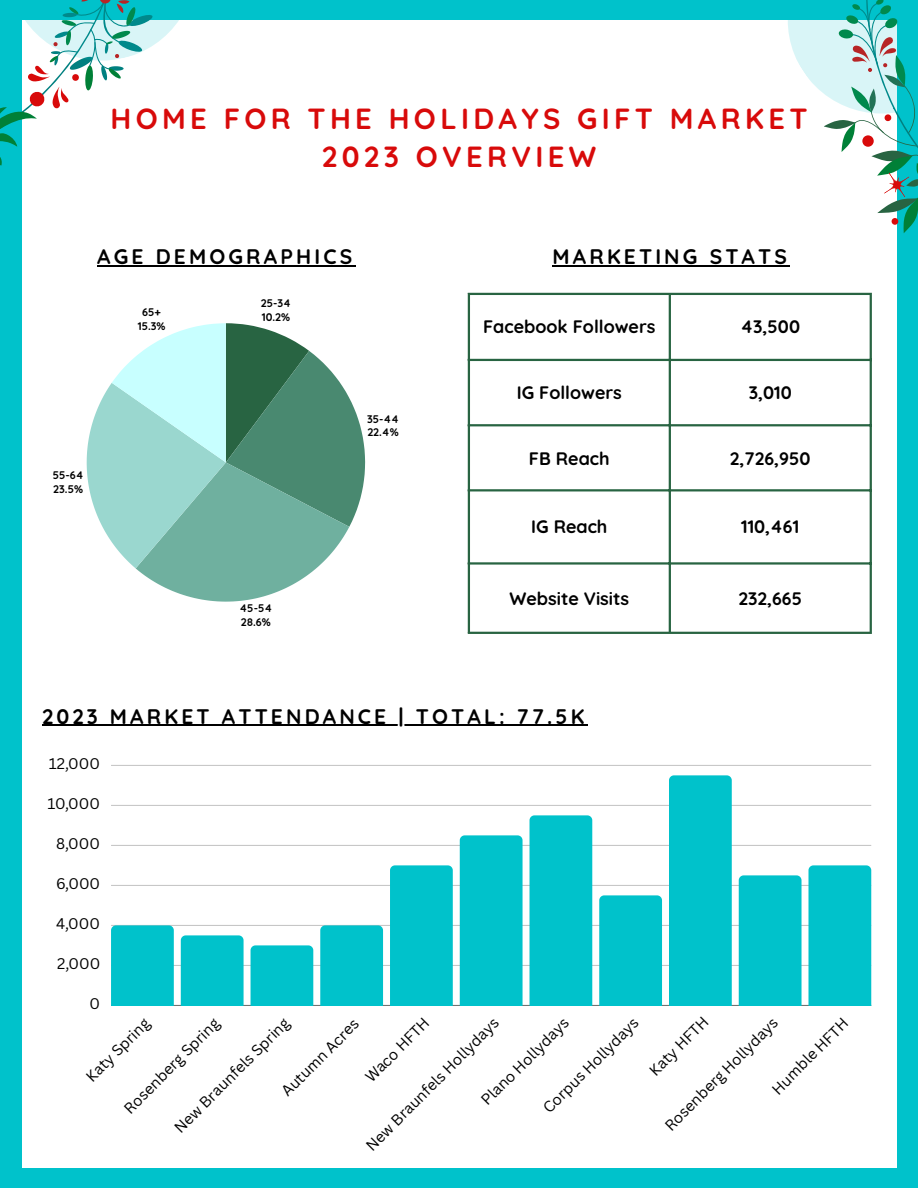
<style>
.page{position:relative;width:918px;height:1188px;background:#00c2cb}
.page>*{position:absolute;margin:0;border:0;box-sizing:border-box;transform-origin:0 0}
.t1{font:700 29.1px/38.2px "Quicksand";letter-spacing:.15em;color:#d80a0a;text-align:center}
.t2{font:700 21px "Quicksand";letter-spacing:.15em;color:#000}
.t3{font:700 18px "Quicksand";color:#000}
.t4{font:15px "Canva Sans";color:#000}
.t5{font:700 10.95px "Quicksand";color:#000}
</style>
<div class="page">
<div style="left:22px;top:20px;width:874px;height:1148px;background:#fff"></div>
<svg style="left:0;top:0;width:204px;height:204px"></svg>
<div style="left:769px;top:20px;width:128px;height:338px;background:#fff"></div>
<svg style="left:775px;top:0;width:143px;height:233px"></svg>
<svg style="left:87px;top:323px;width:278px;height:279px;background:#94c4b8"></svg>
<hr style="left:111px;top:965px;width:760px;height:1px;background:#000">
<hr style="left:111px;top:925px;width:760px;height:1px;background:#000">
<hr style="left:111px;top:885px;width:760px;height:1px;background:#000">
<hr style="left:111px;top:845px;width:760px;height:1px;background:#000">
<hr style="left:111px;top:805px;width:760px;height:1px;background:#000">
<hr style="left:111px;top:765px;width:760px;height:1px;background:#000">
<hr style="left:111px;top:1005px;width:760px;height:1px;background:#000">
<svg style="left:111px;top:925px;width:63px;height:80px"></svg>
<svg style="left:181px;top:935px;width:63px;height:70px"></svg>
<svg style="left:251px;top:945px;width:62px;height:60px"></svg>
<svg style="left:320px;top:925px;width:63px;height:80px"></svg>
<svg style="left:390px;top:865px;width:63px;height:140px"></svg>
<svg style="left:460px;top:835px;width:63px;height:170px"></svg>
<svg style="left:530px;top:815px;width:62px;height:190px"></svg>
<svg style="left:599px;top:895px;width:63px;height:110px"></svg>
<svg style="left:669px;top:775px;width:63px;height:230px"></svg>
<svg style="left:739px;top:875px;width:63px;height:130px"></svg>
<svg style="left:808px;top:865px;width:63px;height:140px"></svg>
<hr style="left:468px;top:295px;width:2px;height:337px;background:#286442">
<hr style="left:669px;top:295px;width:2px;height:337px;background:#286442">
<hr style="left:870px;top:295px;width:2px;height:337px;background:#286442">
<hr style="left:468px;top:293px;width:404px;height:2px;background:#286442">
<hr style="left:468px;top:359px;width:404px;height:2px;background:#286442">
<hr style="left:468px;top:424px;width:404px;height:2px;background:#286442">
<hr style="left:468px;top:489px;width:404px;height:2px;background:#286442">
<hr style="left:468px;top:562px;width:404px;height:3px;background:#286442">
<hr style="left:468px;top:632px;width:404px;height:2px;background:#286442">
<hr style="left:42px;top:725px;width:546px;height:1px;background:#000">
<hr style="left:97px;top:265px;width:258px;height:1px;background:#000">
<hr style="left:553px;top:265px;width:237px;height:1px;background:#000">
<p class="t1" style="left:111px;top:99px;width:698px">HOME FOR THE HOLIDAYS GIFT MARKET<br>2023 OVERVIEW</p>
<p class="t2" style="left:97px;top:243px;width:256px">AGE DEMOGRAPHICS</p>
<p class="t2" style="left:553px;top:243px;width:236px">MARKETING STATS</p>
<p class="t5" style="left:142px;top:305px;width:20px">65+</p>
<p class="t5" style="left:138px;top:319px;width:29px">15.3%</p>
<p class="t5" style="left:53px;top:468px;width:32px">55-64</p>
<p class="t5" style="left:53px;top:482px;width:31px">23.5%</p>
<p class="t5" style="left:261px;top:296px;width:32px">25-34</p>
<p class="t5" style="left:262px;top:310px;width:30px">10.2%</p>
<p class="t5" style="left:240px;top:602px;width:34px">45-54</p>
<p class="t5" style="left:241px;top:615px;width:32px">28.6%</p>
<p class="t5" style="left:367px;top:412px;width:34px">35-44</p>
<p class="t5" style="left:367px;top:425px;width:33px">22.4%</p>
<p class="t3" style="left:483px;top:315px;width:174px">Facebook Followers</p>
<p class="t3" style="left:740px;top:315px;width:61px">43,500</p>
<p class="t3" style="left:517px;top:381px;width:107px">IG Followers</p>
<p class="t3" style="left:749px;top:381px;width:45px">3,010</p>
<p class="t3" style="left:529px;top:447px;width:82px">FB Reach</p>
<p class="t3" style="left:730px;top:447px;width:82px">2,726,950</p>
<p class="t3" style="left:531px;top:515px;width:78px">IG Reach</p>
<p class="t3" style="left:741px;top:515px;width:60px">110,461</p>
<p class="t3" style="left:509px;top:587px;width:121px">Website Visits</p>
<p class="t3" style="left:738px;top:587px;width:65px">232,665</p>
<p class="t2" style="left:42px;top:703px;width:544px">2023 MARKET ATTENDANCE | TOTAL: 77.5K</p>
<p class="t4" style="left:49px;top:753px;width:53px">12,000</p>
<p class="t4" style="left:48px;top:793px;width:54px">10,000</p>
<p class="t4" style="left:56px;top:833px;width:45px">8,000</p>
<p class="t4" style="left:56px;top:873px;width:46px">6,000</p>
<p class="t4" style="left:56px;top:913px;width:45px">4,000</p>
<p class="t4" style="left:57px;top:953px;width:45px">2,000</p>
<p class="t4" style="left:90px;top:993px;width:12px">0</p>
<p class="t4" style="left:538px;top:1103px;width:129px;rotate:-45deg">Corpus Hol ydays</p>
<p class="t4" style="left:645px;top:1065px;width:78px;rotate:-45deg">Katy HFTH</p>
<p class="t4" style="left:277px;top:1086px;width:104px;rotate:-45deg">Autumn Acres</p>
<p class="t4" style="left:360px;top:1072px;width:85px;rotate:-45deg">Waco HFTH</p>
<p class="t4" style="left:169px;top:1123px;width:157px;rotate:-45deg">New Braunfels Spring</p>
<p class="t4" style="left:767px;top:1084px;width:102px;rotate:-45deg">Humble HFTH</p>
<p class="t4" style="left:81px;top:1072px;width:84px;rotate:-45deg">Katy Spring</p>
<p class="t4" style="left:119px;top:1103px;width:129px;rotate:-45deg">Rosenberg Spring</p>
<p class="t4" style="left:476px;top:1095px;width:118px;rotate:-45deg">Plano Hol ydays</p>
<p class="t4" style="left:660px;top:1120px;width:154px;rotate:-45deg">Rosenberg Hol ydays</p>
<p class="t4" style="left:361px;top:1140px;width:182px;rotate:-45deg">New Braunfels Hol ydays</p>
</div>
